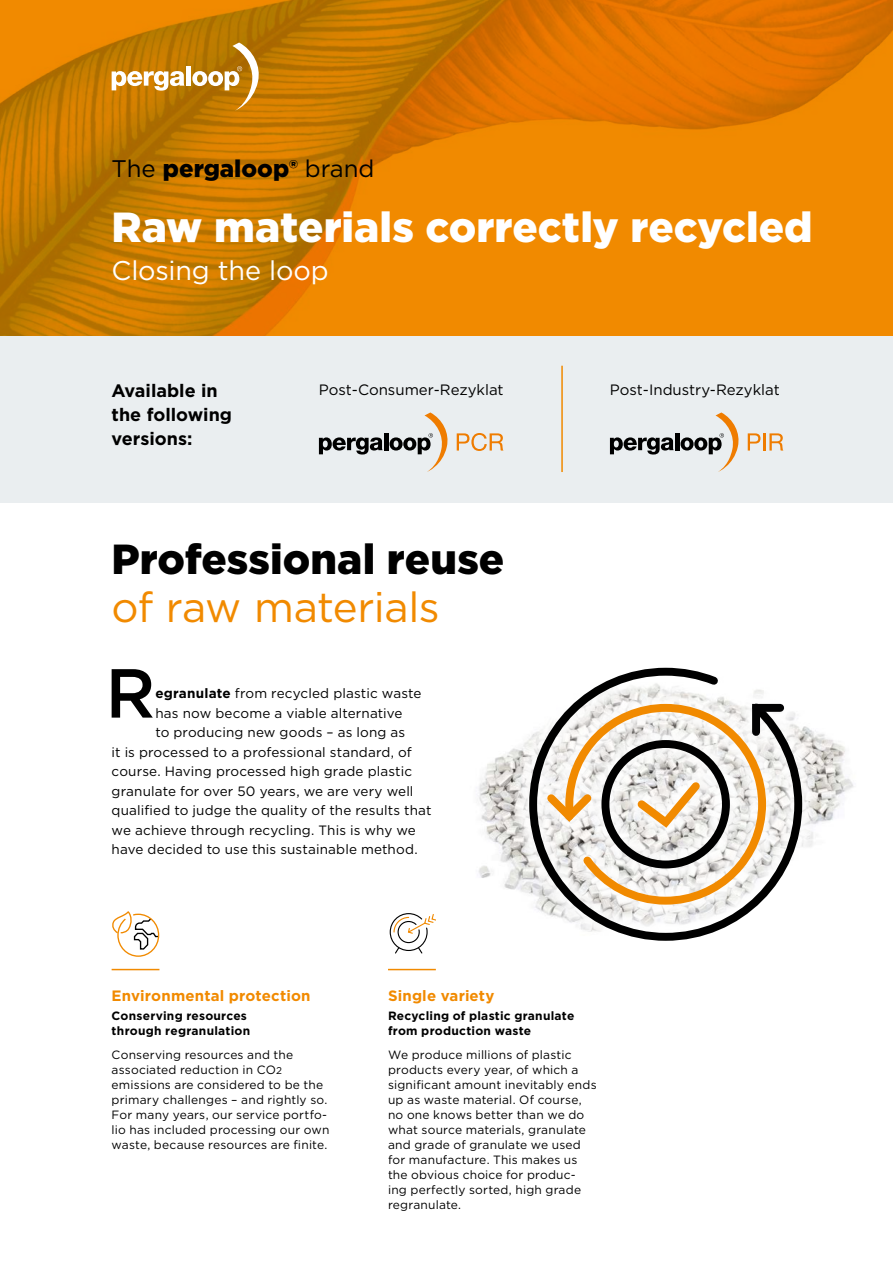
<style>
.page{position:relative;width:893px;height:1263px;background:#fff}
.page>*{position:absolute;margin:0;border:0;box-sizing:border-box;transform-origin:0 0}
.t1{font:500 69.15px "Gotham";color:#000}
.t2{font:900 42px "Gotham";color:#fff}
.t3{font:900 42px "Gotham";color:#000}
.t4{font:42px "Gotham";letter-spacing:-.015em;color:#f18a00}
.t5{font:27px "Gotham";letter-spacing:-.005em;color:#fff}
.t6{font:900 24px "Gotham";color:#000}
.t7{font:700 18px/24px "Gotham";color:#000}
.t8{font:15px "Gotham";color:#000}
.t9{font:700 15px "Gotham";letter-spacing:.01em;color:#f18a00}
.t10{font:13.5px "Gotham";letter-spacing:.01em;color:#000}
.t11{font:12px/15px "Gotham";letter-spacing:.015em;color:#000}
.t12{font:700 12px/15px "Gotham";letter-spacing:.02em;color:#000}
.s1{font-weight:400}
.s2{font-weight:700}
.s3{font-size:9.9px}
</style>
<div class="page">
<img style="left:0;top:0;width:893px;height:336px">
<div style="left:0;top:336px;width:893px;height:166px;background:#eaeef0"></div>
<svg style="left:112px;top:71px;width:72px;height:20px"></svg>
<div style="left:186px;top:66px;width:5px;height:20px;background:#fff"></div>
<svg style="left:192px;top:43px;width:67px;height:68px"></svg>
<svg style="left:389px;top:913px;width:47px;height:41px"></svg>
<svg style="left:112px;top:911px;width:47px;height:46px"></svg>
<img style="left:478px;top:734px;width:376px;height:155px">
<div style="left:511px;top:649px;width:309px;height:310px;background:#fff;opacity:.85"></div>
<svg style="left:525px;top:664px;width:281px;height:281px"></svg>
<svg style="left:540px;top:700px;width:248px;height:208px"></svg>
<svg style="left:457px;top:433px;width:46px;height:18px"></svg>
<svg style="left:319px;top:437px;width:63px;height:17px"></svg>
<hr style="left:384px;top:433px;width:4px;height:17px;background:#000">
<svg style="left:389px;top:412px;width:59px;height:60px"></svg>
<svg style="left:748px;top:433px;width:12px;height:17px"></svg>
<hr style="left:763px;top:433px;width:3px;height:17px;background:#ef7c00">
<svg style="left:769px;top:433px;width:14px;height:17px"></svg>
<svg style="left:610px;top:437px;width:63px;height:17px"></svg>
<hr style="left:675px;top:433px;width:4px;height:17px;background:#000">
<svg style="left:680px;top:412px;width:59px;height:60px"></svg>
<hr style="left:112px;top:969px;width:47px;height:1px;background:#f18a00">
<hr style="left:388px;top:969px;width:48px;height:1px;background:#f18a00">
<hr style="left:561px;top:366px;width:2px;height:106px;background:#f18a00">
<h3 class="t6" style="left:112px;top:151px;width:264px"><span class="s1">The</span> pergaloop® <span class="s1">brand</span></h3>
<h2 class="t2" style="left:112px;top:198px;width:702px">Raw materials correctly recycled</h2>
<h3 class="t5" style="left:112px;top:254px;width:219px">Closing the loop</h3>
<h3 class="t7" style="left:112px;top:379px;width:122px">Available in the following versions:</h3>
<p class="t8" style="left:319px;top:380px;width:186px">Post-Consumer-Rezyklat</p>
<p class="t8" style="left:610px;top:380px;width:171px">Post-Industry-Rezyklat</p>
<h2 class="t3" style="left:112px;top:530px;width:394px">Professional reuse</h2>
<h2 class="t4" style="left:112px;top:580px;width:330px">of raw materials</h2>
<h1 class="t1" style="left:105px;top:648px;width:52px">R</h1>
<p class="t10" style="left:155px;top:685px;width:268px"><span class="s2">egranulate</span> from recycled plastic waste</p>
<p class="t10" style="left:155px;top:704px;width:249px">has now become a viable alternative</p>
<p class="t10" style="left:155px;top:724px;width:251px">to producing new goods – as long as</p>
<p class="t10" style="left:112px;top:743px;width:302px">it is processed to a professional standard, of</p>
<p class="t10" style="left:112px;top:763px;width:302px">course. Having processed high grade plastic</p>
<p class="t10" style="left:112px;top:782px;width:303px">granulate for over 50 years, we are very well</p>
<p class="t10" style="left:112px;top:802px;width:321px">qualified to judge the quality of the results that</p>
<p class="t10" style="left:112px;top:821px;width:306px">we achieve through recycling. This is why we</p>
<p class="t10" style="left:112px;top:841px;width:308px">have decided to use this sustainable method.</p>
<p class="t9" style="left:112px;top:986px;width:201px">Environmental protection</p>
<p class="t12" style="left:112px;top:1008px;width:140px">Conserving resources through regranulation</p>
<p class="t11" style="left:112px;top:1047px;width:219px">Conserving resources and the associated reduction in CO<span class="s3">2 </span>emissions are considered to be the primary challenges – and rightly so.<br>For many years, our service portfo&shy;lio has included processing our own waste, because resources are finite.</p>
<p class="t9" style="left:388px;top:986px;width:108px">Single variety</p>
<p class="t12" style="left:388px;top:1008px;width:188px">Recycling of plastic granulate from production waste</p>
<p class="t11" style="left:388px;top:1047px;width:210px">We produce millions of plastic products every year, of which a significant amount inevitably ends up as waste material. Of course, no one knows better than we do what source materials, granulate and grade of granulate we used for manufacture. This makes us the obvious choice for produc&shy;ing perfectly sorted, high grade regranulate.</p>
</div>
